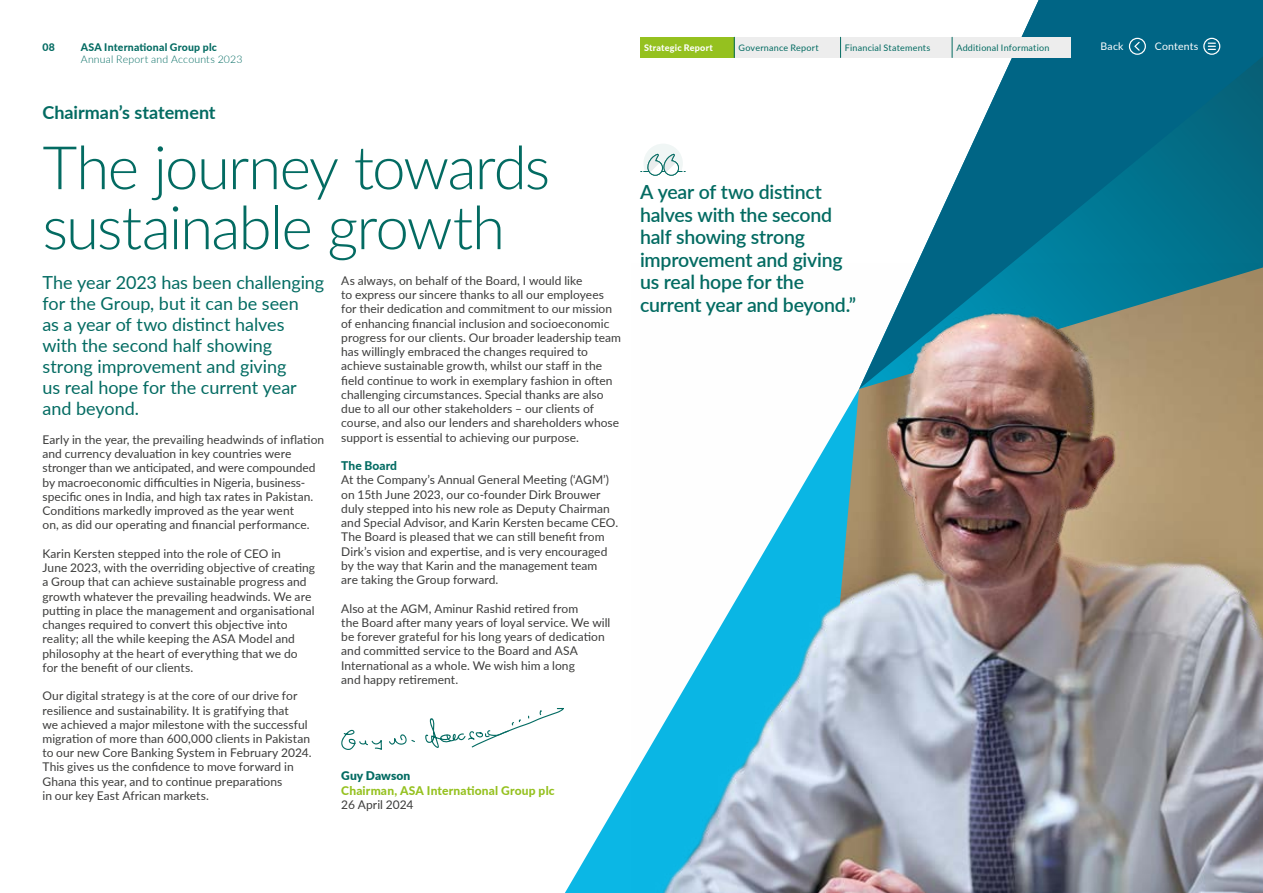
<style>
.page{position:relative;width:1263px;height:893px;background:#fff}
.page>*{position:absolute;margin:0;border:0;box-sizing:border-box;transform-origin:0 0}
.t1{font:300 60px/60px "Lato";letter-spacing:-.03em;color:#036b62}
.t2{font:600 19.5px/22.5px "Lato";letter-spacing:-.01em;color:#036b62}
.t3{font:18px/21px "Lato";letter-spacing:-.005em;color:#036b62}
.t4{font:700 18px "Lato";color:#036b62}
.t5{font:12px/14.2px "Lato";letter-spacing:.005em;color:#3c3c3b}
.t6{font:800 12px "Lato";letter-spacing:.015em;color:#95c11f}
.t7{font:900 12px "Lato";letter-spacing:.005em;color:#036b62}
.t8{font:800 12px "Lato";letter-spacing:.005em;color:#036b62}
.t9{font:300 10.5px "Lato";letter-spacing:.02em;color:#036b62}
.t10{font:800 10.5px "Lato";letter-spacing:.02em;color:#036b62}
.t11{font:10.5px "Lato";letter-spacing:.02em;color:#fff}
.t12{font:9px "Lato";letter-spacing:.025em;color:#036b62}
.t13{font:800 9px "Lato";letter-spacing:.02em;color:#fff}
</style>
<div class="page">
<svg style="left:565px;top:780px;width:66px;height:113px"></svg>
<img style="left:631px;top:389px;width:632px;height:504px">
<svg style="left:859px;top:0;width:404px;height:389px"></svg>
<svg style="left:641px;top:144px;width:44px;height:32px"></svg>
<div style="left:840px;top:37px;width:112px;height:21px;background:#ededed"></div>
<div style="left:952px;top:37px;width:119px;height:21px;background:#ededed"></div>
<div style="left:734px;top:37px;width:106px;height:21px;background:#ededed"></div>
<div style="left:640px;top:37px;width:94px;height:21px;background:#95c11f"></div>
<svg style="left:341px;top:729px;width:41px;height:21px"></svg>
<svg style="left:389px;top:734px;width:26px;height:11px"></svg>
<svg style="left:425px;top:708px;width:139px;height:40px"></svg>
<svg style="left:840px;top:37px;width:1px;height:21px"></svg>
<svg style="left:734px;top:37px;width:1px;height:21px"></svg>
<svg style="left:952px;top:37px;width:1px;height:21px"></svg>
<div style="left:1129px;top:38px;width:17px;height:17px;border:1px solid #fff;border-radius:50%"></div>
<svg style="left:1133px;top:41px;width:8px;height:11px"></svg>
<div style="left:1203px;top:38px;width:17px;height:17px;border:1px solid #fff;border-radius:50%"></div>
<svg style="left:1208px;top:43px;width:7px;height:7px"></svg>
<p class="t10" style="left:43px;top:39px;width:14px">08</p>
<p class="t10" style="left:81px;top:39px;width:138px">ASA International Group plc</p>
<p class="t9" style="left:81px;top:52px;width:163px">Annual Report and Accounts 2023</p>
<h3 class="t4" style="left:43px;top:100px;width:175px">Chairman’s statement</h3>
<h1 class="t1" style="left:43px;top:135px;width:509px">The journey towards sustainable growth</h1>
<h3 class="t3" style="left:43px;top:271px;width:283px">The year 2023 has been challenging for the Group, but it can be seen<br>as a year of two distinct halves<br>with the second half showing strong improvement and giving<br>us real hope for the current year and beyond.</h3>
<p class="t5" style="left:43px;top:432px;width:283px">Early in the year, the prevailing headwinds of inflation and currency devaluation in key countries were stronger than we anticipated, and were compounded by macroeconomic difficulties in Nigeria, business&shy;specific ones in India, and high tax rates in Pakistan.<br>Conditions markedly improved as the year went<br>on, as did our operating and financial performance.</p>
<p class="t5" style="left:43px;top:546px;width:274px">Karin Kersten stepped into the role of CEO in<br>June 2023, with the overriding objective of creating a Group that can achieve sustainable progress and growth whatever the prevailing headwinds. We are putting in place the management and organisational changes required to convert this objective into reality; all the while keeping the ASA Model and philosophy at the heart of everything that we do for the benefit of our clients.</p>
<p class="t5" style="left:43px;top:688px;width:270px">Our digital strategy is at the core of our drive for resilience and sustainability. It is gratifying that<br>we achieved a major milestone with the successful migration of more than 600,000 clients in Pakistan to our new Core Banking System in February 2024.<br>This gives us the confidence to move forward in Ghana this year, and to continue preparations<br>in our key East African markets.</p>
<p class="t5" style="left:341px;top:273px;width:281px">As always, on behalf of the Board, I would like<br>to express our sincere thanks to all our employees for their dedication and commitment to our mission of enhancing financial inclusion and socioeconomic progress for our clients. Our broader leadership team has willingly embraced the changes required to achieve sustainable growth, whilst our staff in the field continue to work in exemplary fashion in often challenging circumstances. Special thanks are also due to all our other stakeholders – our clients of course, and also our lenders and shareholders whose support is essential to achieving our purpose.</p>
<p class="t8" style="left:341px;top:457px;width:57px">The Board</p>
<p class="t5" style="left:341px;top:472px;width:278px">At the Company’s Annual General Meeting (‘AGM’) on 15th June 2023, our co-founder Dirk Brouwer duly stepped into his new role as Deputy Chairman and Special Advisor, and Karin Kersten became CEO.<br>The Board is pleased that we can still benefit from Dirk’s vision and expertise, and is very encouraged by the way that Karin and the management team<br>are taking the Group forward.</p>
<p class="t5" style="left:341px;top:600px;width:271px">Also at the AGM, Aminur Rashid retired from<br>the Board after many years of loyal service. We will be forever grateful for his long years of dedication and committed service to the Board and ASA International as a whole. We wish him a long<br>and happy retirement.</p>
<p class="t7" style="left:341px;top:767px;width:70px">Guy Dawson</p>
<p class="t6" style="left:341px;top:781px;width:215px">Chairman, ASA International Group plc</p>
<p class="t5" style="left:341px;top:797px;width:74px">26 April 2024</p>
<p class="t13" style="left:644px;top:41px;width:70px">Strategic Report</p>
<p class="t12" style="left:738px;top:41px;width:82px">Governance Report</p>
<p class="t12" style="left:845px;top:41px;width:87px">Financial Statements</p>
<p class="t12" style="left:956px;top:41px;width:95px">Additional Information</p>
<h2 class="t2" style="left:640px;top:180px;width:218px">A year of two distinct halves with the second half showing strong improvement and giving us real hope for the current year and beyond.”</h2>
<p class="t11" style="left:1100px;top:38px;width:24px">Back</p>
<p class="t11" style="left:1155px;top:38px;width:45px">Contents</p>
</div>
